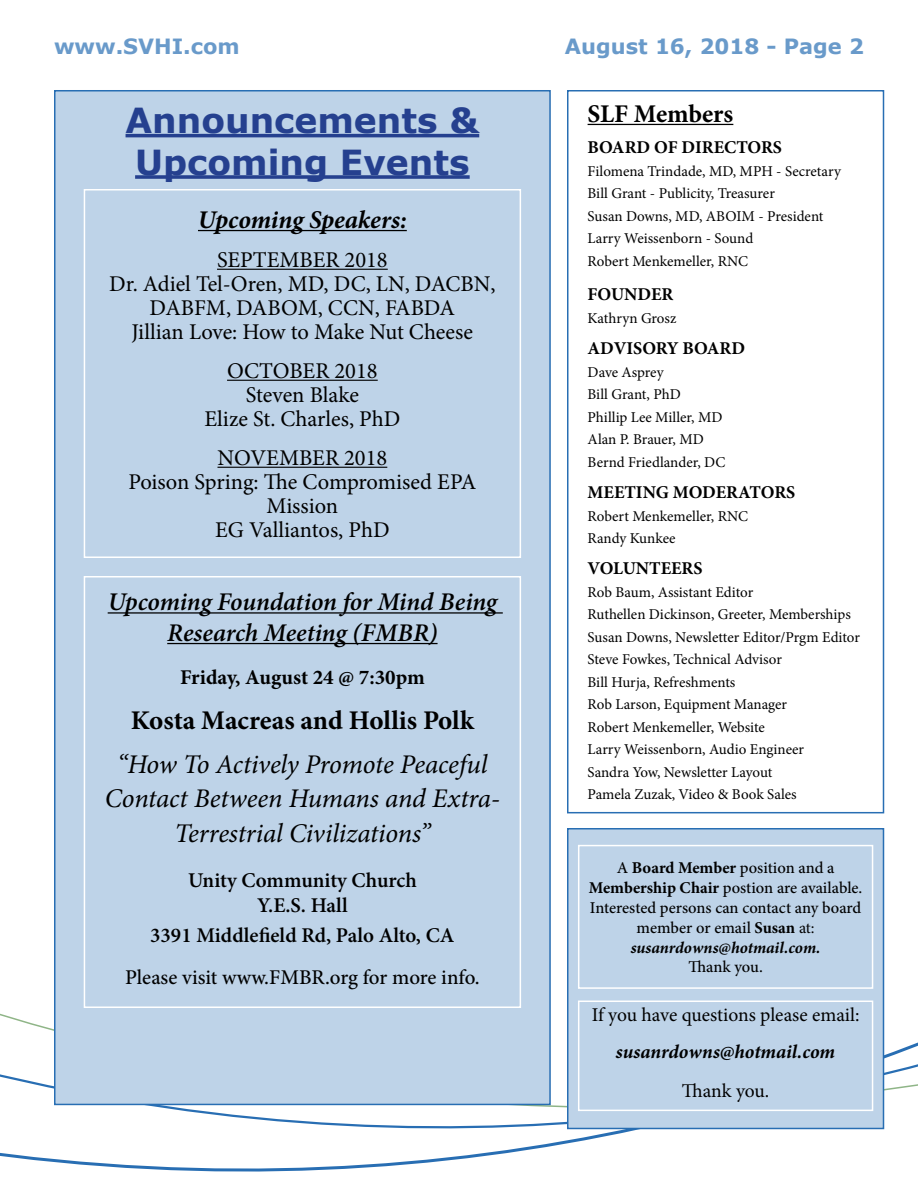
<style>
.page{position:relative;width:918px;height:1188px;background:#fff}
.page>*{position:absolute;margin:0;border:0;box-sizing:border-box;transform-origin:0 0}
.t1{font:700 34.5px/41.4px "Verdana";color:#25408f}
.t2{font:italic 27px/34.5px "Minion Pro";letter-spacing:-.01em;color:#000;text-align:center}
.t3{font:700 27px "Minion Pro";color:#000}
.t4{font:italic 600 25.5px/30.6px "Minion Pro";letter-spacing:-.005em;color:#000;text-align:center}
.t5{font:italic 700 25.5px "Minion Pro";letter-spacing:-.005em;color:#000}
.t6{font:700 25.5px "Minion Pro";letter-spacing:-.005em;color:#000}
.t7{font:22.5px/24px "Minion Pro";color:#000;text-align:center}
.t8{font:600 21px/25.2px "Minion Pro";color:#000;text-align:center}
.t9{font:500 21px "Minion Pro";letter-spacing:-.005em;color:#000}
.t10{font:700 21px "Verdana";color:#699aca}
.t11{font:700 21px "Minion Pro";color:#000}
.t12{font:19.5px "Minion Pro";letter-spacing:-.005em;color:#000}
.t13{font:italic 700 19.5px "Minion Pro";letter-spacing:-.005em;color:#000}
.t14{font:700 18px "Minion Pro";color:#000}
.t15{font:500 16.5px/19.8px "Minion Pro";letter-spacing:-.005em;color:#000;text-align:center}
.t16{font:15px/22.5px "Minion Pro";color:#000}
.s1{font-weight:700}
.s2{font-weight:400}
.s3{font-weight:700;font-style:italic}
</style>
<div class="page">
<svg style="left:0;top:734px;width:918px;height:438px"></svg>
<div style="left:55px;top:91px;width:495px;height:1013px;background:#bed3e8"></div>
<hr style="left:126px;top:134px;width:353px;height:3px;background:#25408f">
<svg style="left:135px;top:175px;width:335px;height:4px"></svg>
<hr style="left:108px;top:612px;width:395px;height:2px;background:#000">
<hr style="left:167px;top:643px;width:271px;height:1px;background:#000">
<div style="left:84px;top:576px;width:437px;height:432px;border:2px solid #fff"></div>
<div style="left:568px;top:91px;width:316px;height:722px;background:#fff"></div>
<div style="left:567px;top:90px;width:317px;height:723px;border:2px solid #286eb3"></div>
<hr style="left:588px;top:124px;width:145px;height:1px;background:#000">
<hr style="left:198px;top:230px;width:209px;height:1px;background:#000">
<hr style="left:217px;top:269px;width:171px;height:1px;background:#000">
<hr style="left:227px;top:380px;width:151px;height:1px;background:#000">
<hr style="left:217px;top:467px;width:170px;height:1px;background:#000">
<div style="left:84px;top:189px;width:437px;height:369px;border:2px solid #fff"></div>
<div style="left:568px;top:829px;width:316px;height:299px;background:#bed3e8"></div>
<div style="left:567px;top:828px;width:317px;height:301px;border:2px solid #286eb3"></div>
<div style="left:578px;top:1001px;width:295px;height:110px;border:2px solid #fff"></div>
<div style="left:578px;top:845px;width:295px;height:144px;border:2px solid #fff"></div>
<h3 class="t10" style="left:54px;top:31px;width:187px">www.SVHI.com</h3>
<h3 class="t10" style="left:565px;top:31px;width:301px">August 16, 2018 - Page 2</h3>
<h1 class="t1" style="left:126px;top:99px;width:355px">Announcements &amp;<br>Upcoming Events</h1>
<h3 class="t5" style="left:198px;top:202px;width:210px">Upcoming Speakers:</h3>
<h3 class="t7" style="left:109px;top:248px;width:388px">SEPTEMBER 2018<br>Dr. Adiel Tel-Oren, MD, DC, LN, DACBN,<br>DABFM, DABOM, CCN, FABDA<br>Jillian Love: How to Make Nut Cheese</h3>
<h3 class="t7" style="left:204px;top:359px;width:198px">OCTOBER 2018<br>Steven Blake<br>Elize St. Charles, PhD</h3>
<h3 class="t7" style="left:128px;top:446px;width:349px">NOVEMBER 2018<br>Poison Spring: The Compromised EPA<br>Mission<br>EG Valliantos, PhD</h3>
<h3 class="t4" style="left:108px;top:587px;width:391px">Upcoming Foundation for Mind Being<br>Research Meeting (FMBR)</h3>
<h3 class="t11" style="left:180px;top:663px;width:246px">Friday, August 24 @ 7:30pm</h3>
<h2 class="t3" style="left:131px;top:702px;width:345px">Kosta Macreas and Hollis Polk</h2>
<h2 class="t2" style="left:105px;top:747px;width:397px">“How To Actively Promote Peaceful<br>Contact Between Humans and Extra-<br>Terrestrial Civilizations”</h2>
<h3 class="t8" style="left:188px;top:867px;width:230px">Unity Community Church<br>Y.E.S. Hall</h3>
<h3 class="t8" style="left:150px;top:923px;width:306px">3391 Middlefield Rd, Palo Alto, CA</h3>
<h3 class="t9" style="left:125px;top:963px;width:356px">Please visit www.FMBR.org for more info.</h3>
<h3 class="t6" style="left:588px;top:96px;width:147px">SLF Members</h3>
<p class="t14" style="left:588px;top:135px;width:196px">BOARD OF DIRECTORS</p>
<p class="t16" style="left:588px;top:160px;width:255px">Filomena Trindade, MD, MPH - Secretary<br>Bill Grant - Publicity, Treasurer<br>Susan Downs, MD, ABOIM - President<br>Larry Weissenborn - Sound<br>Robert Menkemeller, RNC</p>
<p class="t14" style="left:588px;top:282px;width:87px">FOUNDER</p>
<p class="t16" style="left:588px;top:307px;width:90px">Kathryn Grosz</p>
<p class="t14" style="left:588px;top:336px;width:159px">ADVISORY BOARD</p>
<p class="t16" style="left:588px;top:361px;width:139px">Dave Asprey<br>Bill Grant, PhD<br>Phillip Lee Miller, MD<br>Alan P. Brauer, MD<br>Bernd Friedlander, DC</p>
<p class="t14" style="left:588px;top:480px;width:209px">MEETING MODERATORS</p>
<p class="t16" style="left:588px;top:505px;width:162px;line-height:21.6px">Robert Menkemeller, RNC<br>Randy Kunkee</p>
<p class="t14" style="left:588px;top:556px;width:116px">VOLUNTEERS</p>
<p class="t16" style="left:588px;top:581px;width:274px">Rob Baum, Assistant Editor<br>Ruthellen Dickinson, Greeter, Memberships Susan Downs, Newsletter Editor/Prgm Editor Steve Fowkes, Technical Advisor<br>Bill Hurja, Refreshments<br>Rob Larson, Equipment Manager<br>Robert Menkemeller, Website<br>Larry Weissenborn, Audio Engineer<br>Sandra Yow, Newsletter Layout<br>Pamela Zuzak, Video &amp; Book Sales</p>
<p class="t15" style="left:589px;top:858px;width:275px">A <span class="s1">Board Member</span> position and a<br><span class="s1">Membership Chair</span> postion are available.<br>Interested persons can contact any board member or email <span class="s1">Susan</span> <span class="s2">at: </span><span class="s3">susanrdowns@hotmail.com.</span></p>
<p class="t15" style="left:688px;top:957px;width:76px">Thank you.</p>
<h3 class="t12" style="left:592px;top:1001px;width:269px">If you have questions please email:</h3>
<h3 class="t13" style="left:616px;top:1038px;width:221px">susanrdowns@hotmail.com</h3>
<h3 class="t12" style="left:682px;top:1078px;width:89px">Thank you.</h3>
</div>
